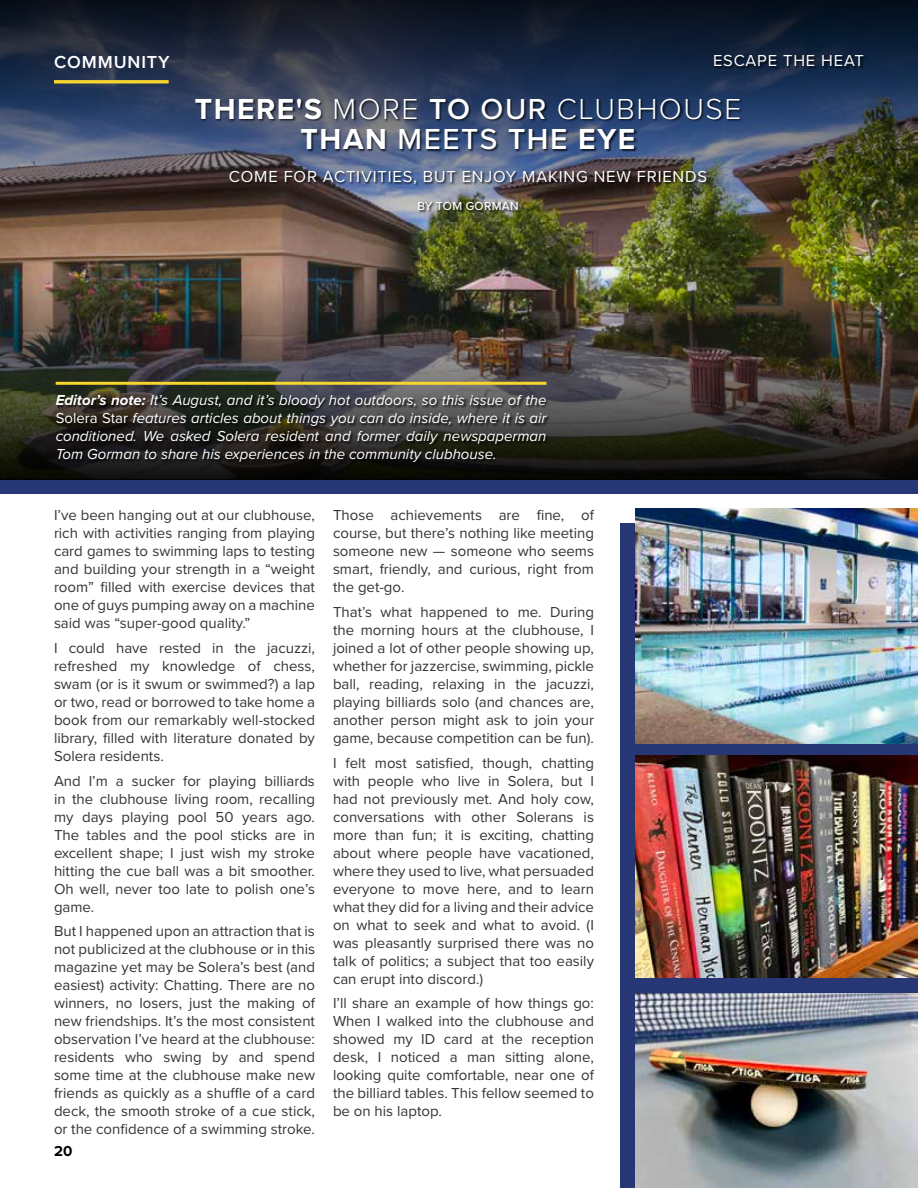
<style>
.page{position:relative;width:918px;height:1188px;background:#fff}
.page>*{position:absolute;margin:0;border:0;box-sizing:border-box;transform-origin:0 0}
.t1{font:700 30px/30px "Proxima Nova";letter-spacing:.05em;color:#fff;text-align:center}
.t2{font:600 18px "Proxima Nova";letter-spacing:.05em;color:#fff}
.t3{font:16.5px "Proxima Nova";letter-spacing:.05em;color:#fff}
.t4{font:15px/18px "Proxima Nova";color:#343433;text-align:justify}
.t5{font:italic 15px/18px "Proxima Nova";color:#fff;text-align:justify}
.t6{font:700 15px "Proxima Nova";color:#000}
.t7{font:500 12px "Proxima Nova";letter-spacing:.02em;color:#fff}
.s1{font-weight:300}
.s2{font-weight:600}
.s3{font-weight:500}
.s4{font-weight:700}
.s5{font-style:normal}
</style>
<div class="page">
<div style="left:620px;top:523px;width:298px;height:665px;background:#273776"></div>
<div style="left:0;top:0;width:918px;height:493px;background:#273776"></div>
<svg style="left:0;top:333px;width:918px;height:147px;background:#36322e"></svg>
<img style="left:0;top:0;width:918px;height:333px">
<div style="left:196px;top:99px;width:546px;height:114px;background:#000;opacity:.75"></div>
<div style="left:714px;top:56px;width:153px;height:13px;background:#000;opacity:.75"></div>
<div style="left:57px;top:395px;width:493px;height:69px;background:#000;opacity:.75"></div>
<hr style="left:56px;top:382px;width:490px;height:3px;background:#f7d52f">
<img style="left:635px;top:508px;width:283px;height:235px">
<img style="left:635px;top:756px;width:283px;height:222px">
<img style="left:635px;top:994px;width:283px;height:194px">
<hr style="left:54px;top:80px;width:114px;height:3px;background:#f7d52f">
<p class="t2" style="left:54px;top:49px;width:117px">COMMUNITY</p>
<p class="t3" style="left:713px;top:48px;width:152px">ESCAPE THE HEAT</p>
<h1 class="t1" style="left:195px;top:94px;width:548px">THERE'S <span class="s1">MORE</span> <span class="s2">TO</span> <span class="s3">OUR</span> <span class="s1">CLUBHOUSE<br></span>THAN <span class="s3">MEETS</span> <span class="s2">THE</span> EYE</h1>
<p class="t3" style="left:229px;top:165px;width:480px">COME FOR ACTIVITIES, BUT ENJOY MAKING NEW FRIENDS</p>
<p class="t7" style="left:417px;top:197px;width:103px">BY TOM GORMAN</p>
<p class="t5" style="left:56px;top:391px;width:492px"><span class="s4">Editor’s note:</span> It’s August, and it’s bloody hot outdoors, so this issue of the <span class="s5">Solera Star</span> features articles about things you can do inside, where it is air conditioned. We asked Solera resident and former daily newspaperman Tom Gorman to share his experiences in the community clubhouse.</p>
<p class="t4" style="left:54px;top:505px;width:263px">I’ve been hanging out at our clubhouse, rich with activities ranging from playing card games to swimming laps to testing and building your strength in a “weight room” filled with exercise devices that one of guys pumping away on a machine said was “super-good quality.”</p>
<p class="t4" style="left:54px;top:638px;width:263px">I could have rested in the jacuzzi, refreshed my knowledge of chess, swam (or is it swum or swimmed?) a lap or two, read or borrowed to take home a book from our remarkably well-stocked library, filled with literature donated by Solera residents.</p>
<p class="t4" style="left:54px;top:771px;width:263px">And I’m a sucker for playing billiards in the clubhouse living room, recalling my days playing pool 50 years ago.<br>The tables and the pool sticks are in excellent shape; I just wish my stroke hitting the cue ball was a bit smoother.<br>Oh well, never too late to polish one’s game.</p>
<p class="t4" style="left:54px;top:922px;width:263px">But I happened upon an attraction that is not publicized at the clubhouse or in this magazine yet may be Solera’s best (and easiest) activity: Chatting. There are no winners, no losers, just the making of new friendships. It’s the most consistent observation I’ve heard at the clubhouse: residents who swing by and spend some time at the clubhouse make new friends as quickly as a shuffle of a card deck, the smooth stroke of a cue stick, or the confidence of a swimming stroke.</p>
<p class="t6" style="left:54px;top:1140px;width:20px">20</p>
<p class="t4" style="left:333px;top:505px;width:263px">Those achievements are fine, of course, but there’s nothing like meeting someone new — someone who seems smart, friendly, and curious, right from the get-go.</p>
<p class="t4" style="left:333px;top:602px;width:263px">That’s what happened to me. During the morning hours at the clubhouse, I joined a lot of other people showing up, whether for jazzercise, swimming, pickle ball, reading, relaxing in the jacuzzi, playing billiards solo (and chances are, another person might ask to join your game, because competition can be fun).</p>
<p class="t4" style="left:333px;top:753px;width:263px">I felt most satisfied, though, chatting with people who live in Solera, but I had not previously met. And holy cow, conversations with other Solerans is more than fun; it is exciting, chatting about where people have vacationed, where they used to live, what persuaded everyone to move here, and to learn what they did for a living and their advice on what to seek and what to avoid. (I was pleasantly surprised there was no talk of politics; a subject that too easily can erupt into discord.)</p>
<p class="t4" style="left:333px;top:994px;width:262px">I’ll share an example of how things go:<br>When I walked into the clubhouse and showed my ID card at the reception desk, I noticed a man sitting alone, looking quite comfortable, near one of the billiard tables. This fellow seemed to be on his laptop.</p>
</div>
